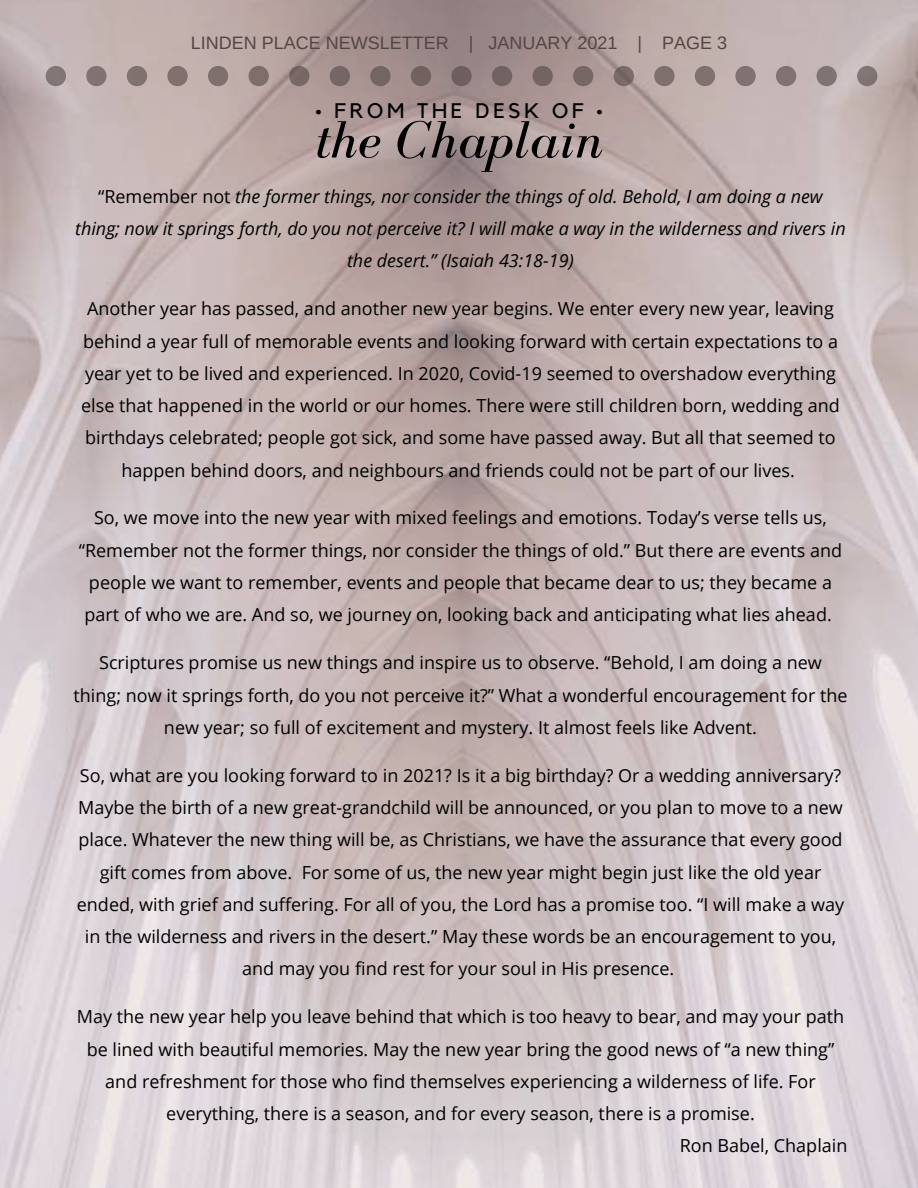
<style>
.page{position:relative;width:918px;height:1188px;background:#fff}
.page>*{position:absolute;margin:0;border:0;box-sizing:border-box;transform-origin:0 0}
.t1{font:italic 54px "Bodoni FLF";letter-spacing:.01em;color:#000}
.t2{font:21px "Kollektif";letter-spacing:.18em;color:#000}
.t3{font:18px/32.2px "Open Sans";color:#000;text-align:center}
.t4{font:italic 18px/32.2px "Open Sans";color:#000;text-align:center}
.t5{font:18px "Arimo";color:#524645}
.s1{font-style:normal}
</style>
<div class="page">
<svg style="left:46px;top:66px;width:20px;height:20px"></svg>
<svg style="left:86px;top:66px;width:21px;height:20px"></svg>
<svg style="left:127px;top:66px;width:20px;height:20px"></svg>
<svg style="left:167px;top:66px;width:21px;height:20px"></svg>
<svg style="left:208px;top:66px;width:20px;height:20px"></svg>
<svg style="left:249px;top:66px;width:20px;height:20px"></svg>
<svg style="left:289px;top:66px;width:20px;height:20px"></svg>
<svg style="left:330px;top:66px;width:20px;height:20px"></svg>
<svg style="left:370px;top:66px;width:21px;height:20px"></svg>
<svg style="left:411px;top:66px;width:20px;height:20px"></svg>
<svg style="left:451px;top:66px;width:21px;height:20px"></svg>
<svg style="left:492px;top:66px;width:20px;height:20px"></svg>
<svg style="left:533px;top:66px;width:20px;height:20px"></svg>
<svg style="left:573px;top:66px;width:20px;height:20px"></svg>
<svg style="left:614px;top:66px;width:20px;height:20px"></svg>
<svg style="left:654px;top:66px;width:21px;height:20px"></svg>
<svg style="left:695px;top:66px;width:20px;height:20px"></svg>
<svg style="left:735px;top:66px;width:21px;height:20px"></svg>
<svg style="left:776px;top:66px;width:20px;height:20px"></svg>
<svg style="left:817px;top:66px;width:20px;height:20px"></svg>
<svg style="left:857px;top:66px;width:20px;height:20px"></svg>
<p class="t5" style="left:191px;top:32px;width:538px">LINDEN PLACE NEWSLETTER | JANUARY 2021 | PAGE 3</p>
<p class="t2" style="left:315px;top:101px;width:289px">• FROM THE DESK OF •</p>
<h1 class="t1" style="left:315px;top:111px;width:289px">the Chaplain</h1>
<p class="t4" style="left:75px;top:180px;width:772px"><span class="s1">“Remember not</span> the former things, nor consider the things of old. Behold, I am doing a new thing; now it springs forth, do you not perceive it? I will make a way in the wilderness and rivers in the desert.” (Isaiah 43:18-19)</p>
<p class="t3" style="left:81px;top:292px;width:760px">Another year has passed, and another new year begins. We enter every new year, leaving behind a year full of memorable events and looking forward with certain expectations to a year yet to be lived and experienced. In 2020, Covid-19 seemed to overshadow everything else that happened in the world or our homes. There were still children born, wedding and birthdays celebrated; people got sick, and some have passed away. But all that seemed to happen behind doors, and neighbours and friends could not be part of our lives.</p>
<p class="t3" style="left:79px;top:501px;width:765px">So, we move into the new year with mixed feelings and emotions. Today’s verse tells us, “Remember not the former things, nor consider the things of old.” But there are events and people we want to remember, events and people that became dear to us; they became a part of who we are. And so, we journey on, looking back and anticipating what lies ahead.</p>
<p class="t3" style="left:74px;top:646px;width:776px">Scriptures promise us new things and inspire us to observe. “Behold, I am doing a new thing; now it springs forth, do you not perceive it?” What a wonderful encouragement for the new year; so full of excitement and mystery. It almost feels like Advent.</p>
<p class="t3" style="left:77px;top:759px;width:769px">So, what are you looking forward to in 2021? Is it a big birthday? Or a wedding anniversary?<br>Maybe the birth of a new great-grandchild will be announced, or you plan to move to a new place. Whatever the new thing will be, as Christians, we have the assurance that every good gift comes from above. For some of us, the new year might begin just like the old year ended, with grief and suffering. For all of you, the Lord has a promise too. “I will make a way in the wilderness and rivers in the desert.” May these words be an encouragement to you, and may you find rest for your soul in His presence.</p>
<p class="t3" style="left:77px;top:1000px;width:769px">May the new year help you leave behind that which is too heavy to bear, and may your path</p>
<p class="t3" style="left:87px;top:1032px;width:749px">be lined with beautiful memories. May the new year bring the good news of “a new thing”</p>
<p class="t3" style="left:105px;top:1065px;width:712px">and refreshment for those who find themselves experiencing a wilderness of life. For</p>
<p class="t3" style="left:166px;top:1097px;width:590px">everything, there is a season, and for every season, there is a promise.</p>
<p class="t3" style="left:680px;top:1129px;width:169px">Ron Babel, Chaplain</p>
</div>
